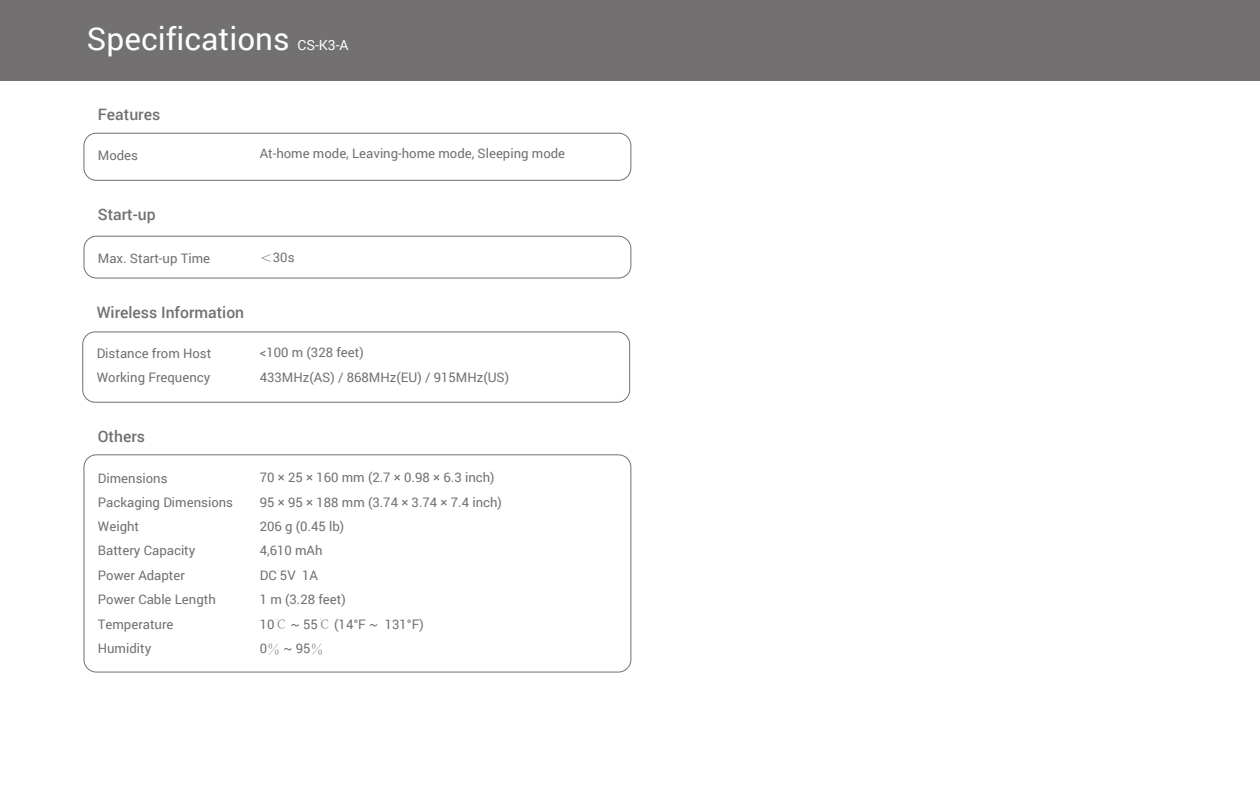
<style>
.page{position:relative;width:1260px;height:788px;background:#fff}
.page>*{position:absolute;margin:0;border:0;box-sizing:border-box;transform-origin:0 0}
.t1{font:31.5px "Roboto";color:#fdfeff}
.t2{font:500 15.75px "Roboto";color:#727071}
.t3{font:14px "Roboto";color:#fdfeff}
.t4{font:13.12px "Roboto";color:#727071}
.s1{font-family:"Adobe Song Std";font-weight:300}
</style>
<div class="page">
<div style="left:0;top:0;width:1260px;height:80px;background:#727071"></div>
<div style="left:84px;top:236px;width:547px;height:42px;border:1px solid #727071;border-radius:12px"></div>
<div style="left:84px;top:454px;width:547px;height:218px;border:1px solid #727071;border-radius:12px"></div>
<div style="left:83px;top:133px;width:548px;height:48px;border:1px solid #727071;border-radius:12px"></div>
<div style="left:82px;top:331px;width:548px;height:71px;border:1px solid #727071;border-radius:12px"></div>
<h1 class="t1" style="left:87px;top:16px;width:204px">Specifications</h1>
<p class="t3" style="left:297px;top:35px;width:53px">CS-K3-A</p>
<p class="t2" style="left:98px;top:103px;width:64px">Features</p>
<p class="t4" style="left:98px;top:146px;width:42px">Modes</p>
<p class="t4" style="left:260px;top:144px;width:307px">At-home mode, Leaving-home mode, Sleeping mode</p>
<p class="t2" style="left:98px;top:203px;width:59px">Start-up</p>
<p class="t4" style="left:98px;top:248px;width:114px">Max. Start-up Time</p>
<p class="t4" style="left:260px;top:248px;width:36px"><span class="s1">＜</span>30s</p>
<p class="t2" style="left:97px;top:301px;width:149px">Wireless Information</p>
<p class="t4" style="left:97px;top:344px;width:116px">Distance from Host</p>
<p class="t4" style="left:260px;top:343px;width:105px">&lt;100 m (328 feet)</p>
<p class="t4" style="left:97px;top:368px;width:115px">Working Frequency</p>
<p class="t4" style="left:260px;top:368px;width:251px">433MHz(AS) / 868MHz(EU) / 915MHz(US)</p>
<p class="t2" style="left:98px;top:425px;width:49px">Others</p>
<p class="t4" style="left:98px;top:469px;width:71px">Dimensions</p>
<p class="t4" style="left:260px;top:468px;width:236px">70 × 25 × 160 mm (2.7 × 0.98 × 6.3 inch)</p>
<p class="t4" style="left:98px;top:492px;width:137px">Packaging Dimensions</p>
<p class="t4" style="left:260px;top:492px;width:244px">95 × 95 × 188 mm (3.74 × 3.74 × 7.4 inch)</p>
<p class="t4" style="left:98px;top:517px;width:43px">Weight</p>
<p class="t4" style="left:260px;top:517px;width:86px">206 g (0.45 lb)</p>
<p class="t4" style="left:98px;top:541px;width:99px">Battery Capacity</p>
<p class="t4" style="left:260px;top:541px;width:64px">4,610 mAh</p>
<p class="t4" style="left:98px;top:566px;width:89px">Power Adapter</p>
<p class="t4" style="left:260px;top:566px;width:60px">DC 5V 1A</p>
<p class="t4" style="left:98px;top:590px;width:119px">Power Cable Length</p>
<p class="t4" style="left:260px;top:590px;width:88px">1 m (3.28 feet)</p>
<p class="t4" style="left:98px;top:614px;width:77px">Temperature</p>
<p class="t4" style="left:260px;top:615px;width:166px">10<span class="s1">℃</span> ~ 55<span class="s1">℃</span> (14°F ~ 131°F)</p>
<p class="t4" style="left:98px;top:638px;width:55px">Humidity</p>
<p class="t4" style="left:260px;top:639px;width:65px">0<span class="s1">％</span> ~ 95<span class="s1">％</span></p>
</div>
